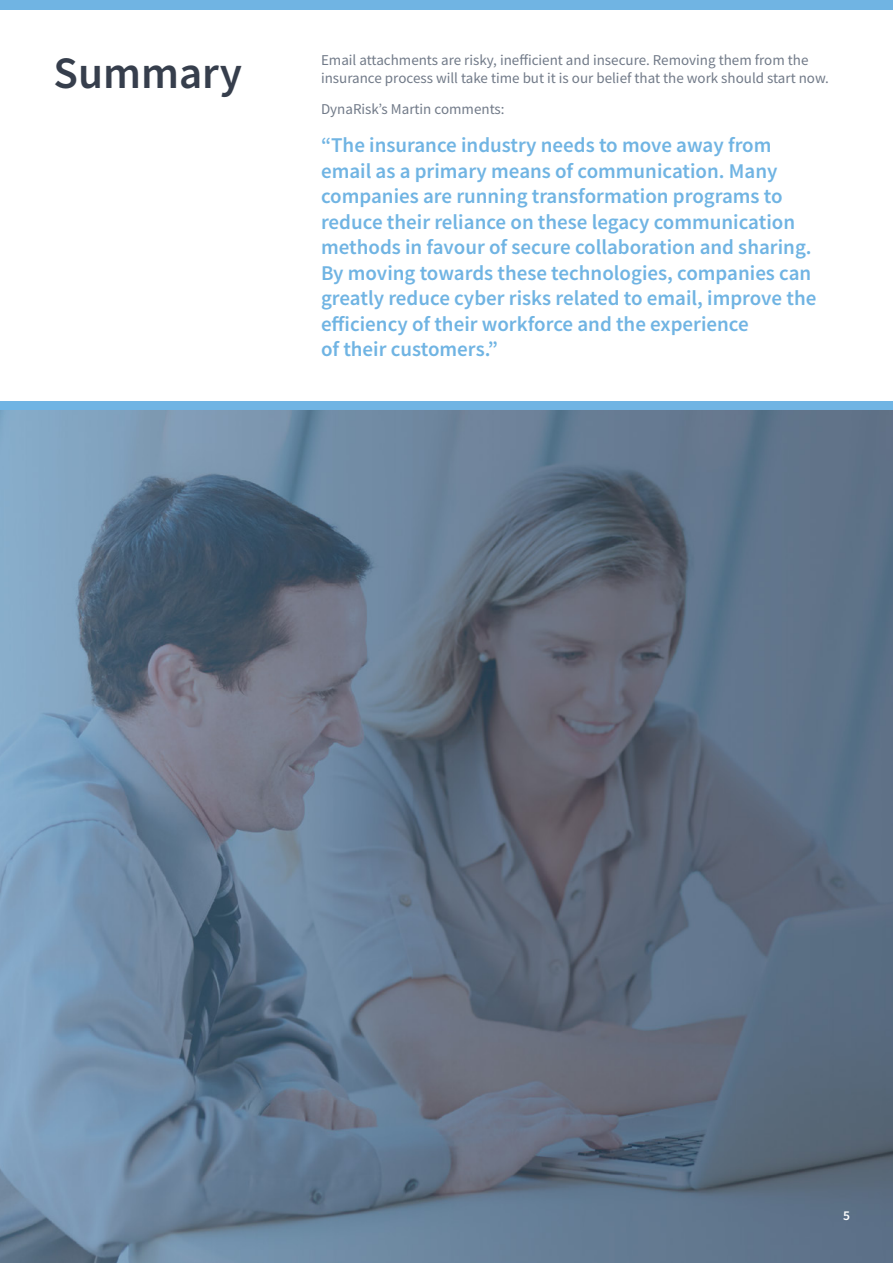
<style>
.page{position:relative;width:893px;height:1263px;background:#fff}
.page>*{position:absolute;margin:0;border:0;box-sizing:border-box;transform-origin:0 0}
.t1{font:600 45px "Source Sans Pro";color:#363e4c}
.t2{font:600 21px/25.5px "Source Sans Pro";color:#70b4e3}
.t3{font:15px/18px "Source Sans Pro";color:#717a88}
.t4{font:600 13.5px "Source Sans Pro";color:#fff}
</style>
<div class="page">
<img style="left:0;top:409px;width:893px;height:854px">
<div style="left:0;top:0;width:893px;height:10px;background:#70b4e3"></div>
<div style="left:0;top:401px;width:893px;height:8px;background:#70b4e3"></div>
<h1 class="t1" style="left:54px;top:43px;width:190px">Summary</h1>
<p class="t3" style="left:321px;top:51px;width:509px">Email attachments are risky, inefficient and insecure. Removing them from the insurance process will take time but it is our belief that the work should start now.</p>
<p class="t3" style="left:321px;top:100px;width:185px">DynaRisk’s Martin comments:</p>
<p class="t2" style="left:321px;top:133px;width:497px">“The insurance industry needs to move away from email as a primary means of communication. Many companies are running transformation programs to reduce their reliance on these legacy communication methods in favour of secure collaboration and sharing.<br>By moving towards these technologies, companies can greatly reduce cyber risks related to email, improve the efficiency of their workforce and the experience<br>of their customers.”</p>
<p class="t4" style="left:843px;top:1206px;width:8px">5</p>
</div>
